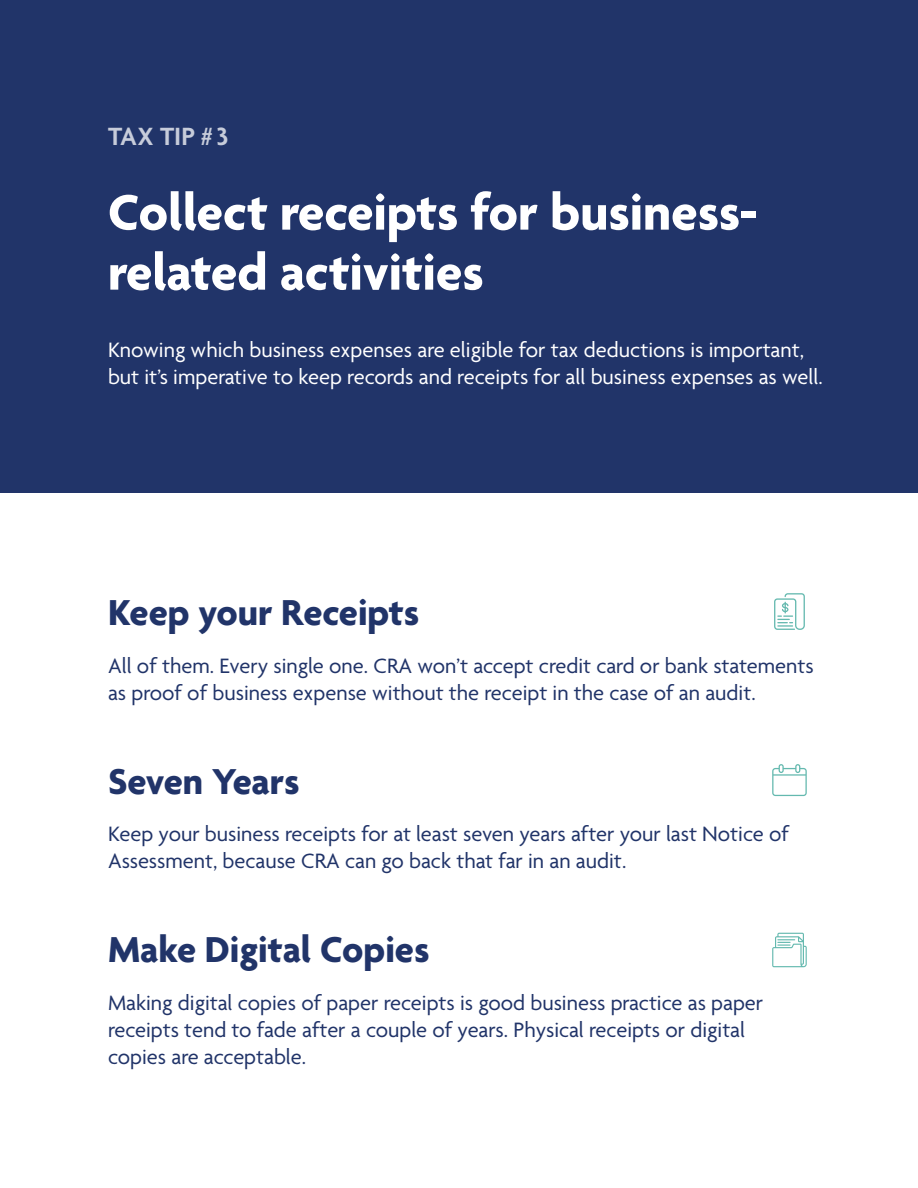
<style>
.page{position:relative;width:918px;height:1188px;background:#fff}
.page>*{position:absolute;margin:0;border:0;box-sizing:border-box;transform-origin:0 0}
.t1{font:700 54px/60px "Agenda";color:#fff}
.t2{font:700 39px "Agenda";color:#213469}
.Kicker{font:600 27px "Agenda";color:#c7ccda}
.Copy{font:22.5px/27px "Agenda";color:#213469}
.Copy-2{font:22.5px/27px "Agenda";color:#fff}
</style>
<div class="page">
<div style="left:0;top:0;width:918px;height:492px;background:#213469"></div>
<svg style="left:774px;top:593px;width:31px;height:37px"></svg>
<svg style="left:772px;top:764px;width:35px;height:32px"></svg>
<svg style="left:772px;top:933px;width:35px;height:34px"></svg>
<p class="Kicker" style="left:108px;top:122px;width:122px">TAX TIP # 3</p>
<h1 class="t1" style="left:108px;top:186px;width:651px">Collect receipts for business&shy;related activities</h1>
<p class="Copy-2" style="left:108px;top:338px;width:716px">Knowing which business expenses are eligible for tax deductions is important, but it’s imperative to keep records and receipts for all business expenses as well.</p>
<h2 class="t2" style="left:108px;top:592px;width:313px">Keep your Receipts</h2>
<p class="Copy" style="left:108px;top:653px;width:707px">All of them. Every single one. CRA won’t accept credit card or bank statements as proof of business expense without the receipt in the case of an audit.</p>
<h2 class="t2" style="left:108px;top:760px;width:193px">Seven Years</h2>
<p class="Copy" style="left:108px;top:822px;width:683px">Keep your business receipts for at least seven years after your last Notice of<br>Assessment, because CRA can go back that far in an audit.</p>
<h2 class="t2" style="left:108px;top:929px;width:323px">Make Digital Copies</h2>
<p class="Copy" style="left:108px;top:991px;width:657px">Making digital copies of paper receipts is good business practice as paper receipts tend to fade after a couple of years. Physical receipts or digital copies are acceptable.</p>
</div>
